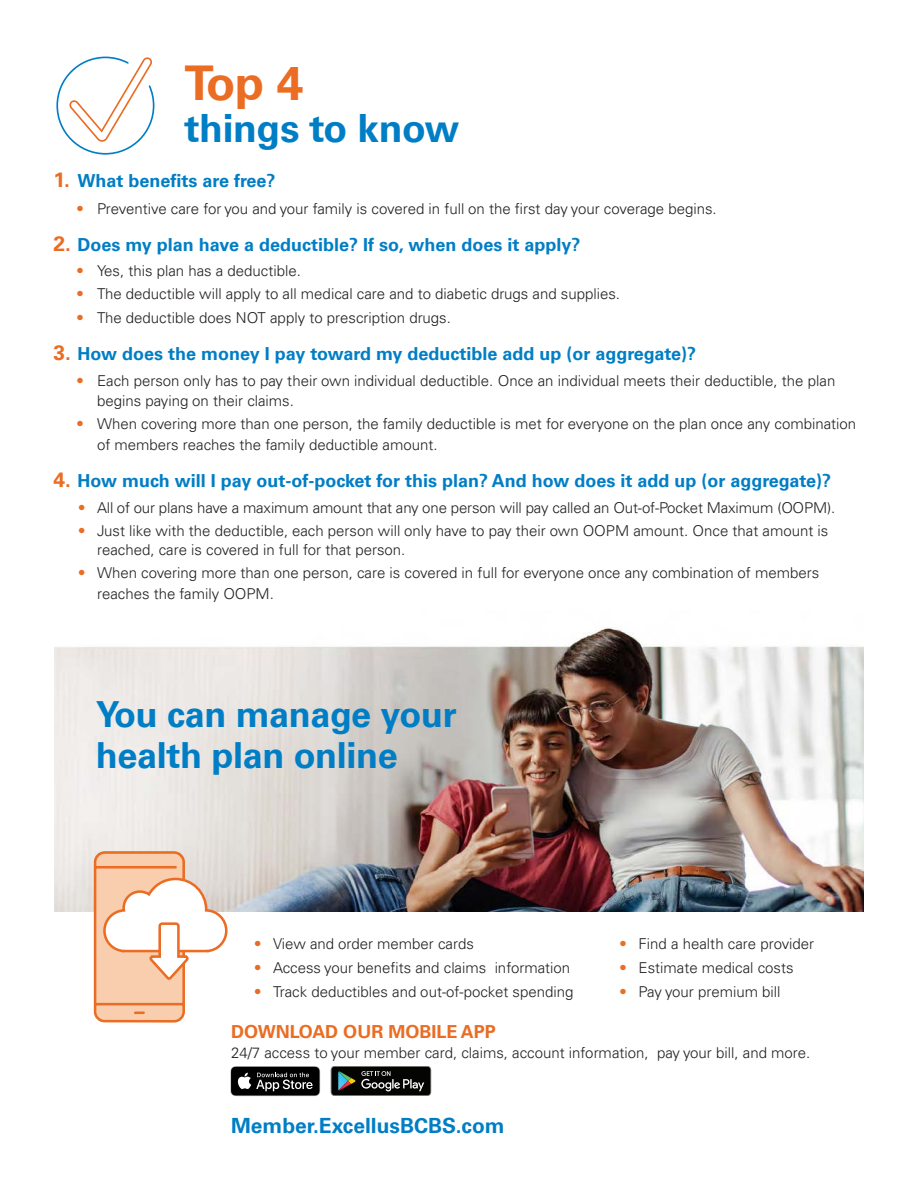
<style>
.page{position:relative;width:918px;height:1188px;background:#fff}
.page>*{position:absolute;margin:0;border:0;box-sizing:border-box;transform-origin:0 0}
.t1{font:700 48px "Univers LT Pro 65";color:#eb6c23}
.t2{font:700 39px "Univers LT Pro 65";letter-spacing:-.01em;color:#007ec5}
.t3{font:700 36px/40.5px "Univers LT Pro 65";letter-spacing:-.01em;color:#007ec5}
.t4{font:700 21px "Univers LT Pro 65";color:#007ec5}
.t5{font:700 18px "Univers LT Pro 65";color:#007ec5}
.t6{font:700 18px "Univers LT Pro 65";color:#eb6c23}
.t7{font:300 15px/19.5px "Univers LT Pro 45";color:#231f20}
.s1{font-size:21px;color:#eb6c23}
.s2{font-family:"Univers LT Pro 65";font-weight:700;color:#eb6c23}
</style>
<div class="page">
<img style="left:54px;top:627px;width:810px;height:284px">
<svg style="left:56px;top:56px;width:99px;height:99px"></svg>
<svg style="left:230px;top:1066px;width:90px;height:30px"></svg>
<svg style="left:331px;top:1066px;width:100px;height:30px"></svg>
<svg style="left:94px;top:851px;width:134px;height:172px"></svg>
<h1 class="t1" style="left:184px;top:50px;width:120px">Top 4</h1>
<h2 class="t2" style="left:184px;top:101px;width:277px">things to know</h2>
<p class="t5" style="left:54px;top:168px;width:223px"><span class="s1">1.</span> What benefits are free?</p>
<p class="t7" style="left:78px;top:198px;width:641px"><span class="s2">•</span> Preventive care for you and your family is covered in full on the first day your coverage begins.</p>
<p class="t5" style="left:54px;top:232px;width:528px"><span class="s1">2.</span> Does my plan have a deductible? If so, when does it apply?</p>
<p class="t7" style="left:78px;top:260px;width:225px"><span class="s2">•</span> Yes, this plan has a deductible.</p>
<p class="t7" style="left:78px;top:283px;width:544px"><span class="s2">•</span> The deductible will apply to all medical care and to diabetic drugs and supplies.</p>
<p class="t7" style="left:78px;top:307px;width:375px"><span class="s2">•</span> The deductible does NOT apply to prescription drugs.</p>
<p class="t5" style="left:54px;top:341px;width:644px"><span class="s1">3.</span> How does the money I pay toward my deductible add up (or aggregate)?</p>
<p class="t7" style="left:97px;top:371px;width:740px;text-indent:-20px"><span class="s2">•</span> Each person only has to pay their own individual deductible. Once an individual meets their deductible, the plan begins paying on their claims.</p>
<p class="t7" style="left:97px;top:412px;width:761px;line-height:21px;text-indent:-20px"><span class="s2">•</span> When covering more than one person, the family deductible is met for everyone on the plan once any combination of members reaches the family deductible amount.</p>
<p class="t5" style="left:54px;top:468px;width:779px"><span class="s1">4.</span> How much will I pay out-of-pocket for this plan? And how does it add up (or aggregate)?</p>
<p class="t7" style="left:79px;top:498px;width:758px"><span class="s2">•</span> All of our plans have a maximum amount that any one person will pay called an Out-of-Pocket Maximum (OOPM).</p>
<p class="t7" style="left:97px;top:520px;width:733px;text-indent:-18px"><span class="s2">•</span> Just like with the deductible, each person will only have to pay their own OOPM amount. Once that amount is reached, care is covered in full for that person.</p>
<p class="t7" style="left:97px;top:562px;width:724px;line-height:21px;text-indent:-18px"><span class="s2">•</span> When covering more than one person, care is covered in full for everyone once any combination of members reaches the family OOPM.</p>
<h3 class="t3" style="left:96px;top:693px;width:362px">You can manage your health plan online</h3>
<p class="t7" style="left:255px;top:933px;width:220px"><span class="s2">•</span> View and order member cards</p>
<p class="t7" style="left:255px;top:957px;width:317px"><span class="s2">•</span> Access your benefits and claims information</p>
<p class="t7" style="left:255px;top:982px;width:320px"><span class="s2">•</span> Track deductibles and out-of-pocket spending</p>
<p class="t7" style="left:621px;top:933px;width:195px"><span class="s2">•</span> Find a health care provider</p>
<p class="t7" style="left:621px;top:957px;width:175px"><span class="s2">•</span> Estimate medical costs</p>
<p class="t7" style="left:621px;top:982px;width:162px"><span class="s2">•</span> Pay your premium bill</p>
<p class="t6" style="left:231px;top:1019px;width:266px">DOWNLOAD OUR MOBILE APP</p>
<p class="t7" style="left:231px;top:1042px;width:581px">24/7 access to your member card, claims, account information, pay your bill, and more.</p>
<h3 class="t4" style="left:231px;top:1111px;width:275px">Member.ExcellusBCBS.com</h3>
</div>
